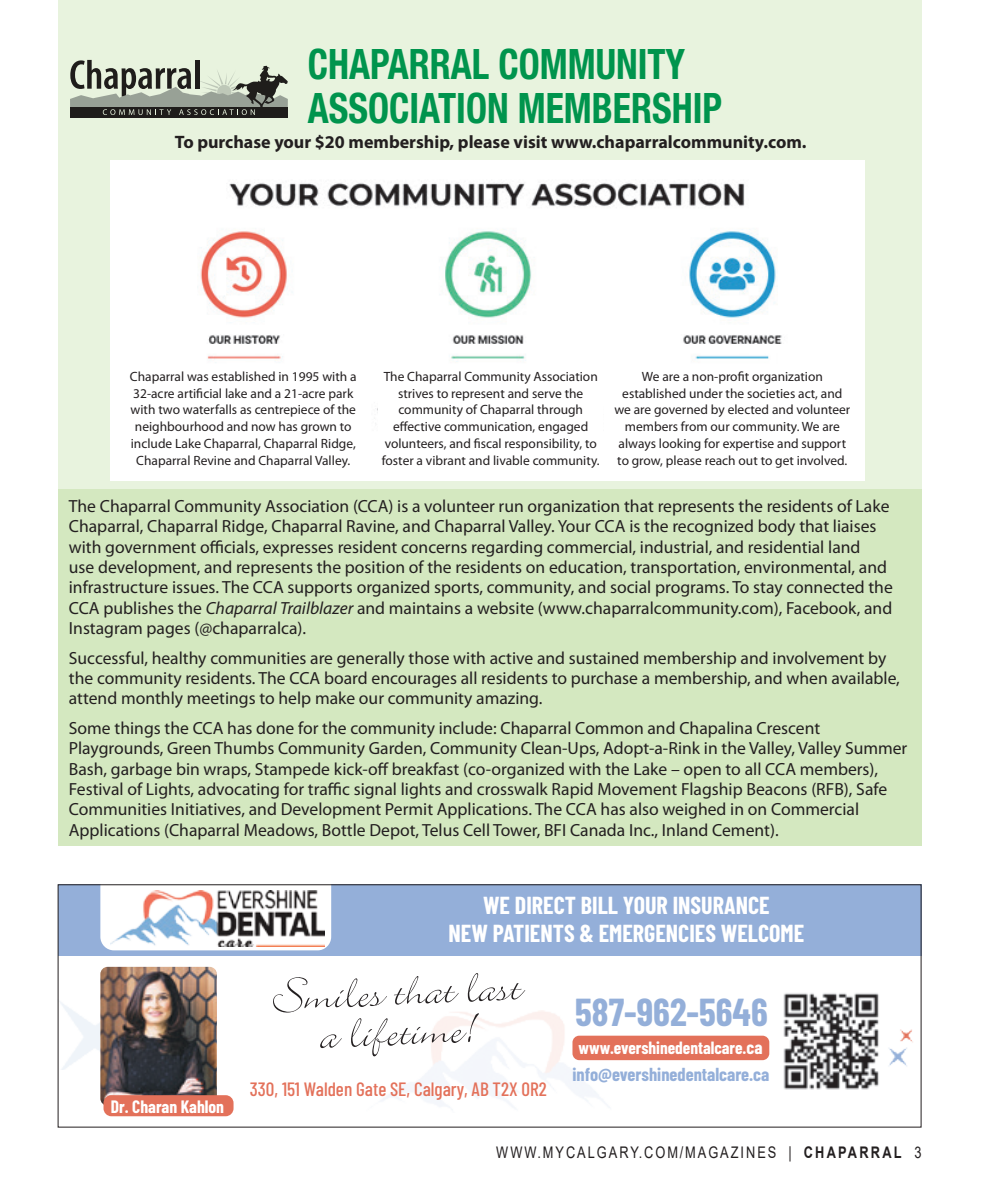
<style>
.page{position:relative;width:990px;height:1188px;background:#fff}
.page>*{position:absolute;margin:0;border:0;box-sizing:border-box;transform-origin:0 0}
.t1{font:52px/40px "Bickley Script";color:#231f20;text-align:center}
.t2{font:700 condensed 42px/44px "Helvetica Neue LT Std";color:#00944d;scale:.9 1}
.t3{font:700 38px "Barlow Condensed";color:#94afd9}
.t4{font:700 24px/28px "Barlow Condensed";color:#fff;text-align:center}
.t5{font:500 19.2px "Barlow Condensed";color:#e3715a}
.t6{font:700 18.4px "Barlow Condensed";color:#94afd9}
.Subhead{font:700 18px "Myriad Pro";color:#231f20}
.Body_text{font:17.6px/20.4px "Myriad Pro";color:#231f20}
.t7{font:700 17.4px "Barlow Condensed";color:#fff}
.t8{font:700 17.2px "Barlow Condensed";color:#fff}
.t9{font:16px "Arial";letter-spacing:.155em;color:#231f20;scale:.8 1}
.Body_text-2{font:13.4px/16.8px "Myriad Pro";color:#231f20;text-align:center}
.s1{font-style:italic}
.s2{font-size:18.2px}
.s3{font-weight:700}
</style>
<div class="page">
<div style="left:58px;top:0;width:864px;height:838px;background:#e8f3de"></div>
<div style="left:58px;top:489px;width:864px;height:357px;background:#d4e8c0"></div>
<svg style="left:70px;top:59px;width:218px;height:59px"></svg>
<img style="left:110px;top:160px;width:755px;height:320px">
<div style="left:118px;top:371px;width:251px;height:101px;background:#fff"></div>
<div style="left:379px;top:371px;width:224px;height:101px;background:#fff"></div>
<div style="left:612px;top:371px;width:240px;height:101px;background:#fff"></div>
<img style="left:783px;top:993px;width:74px;height:97px">
<div style="left:58px;top:884px;width:864px;height:72px;background:#94afd9"></div>
<img style="left:857px;top:993px;width:56px;height:97px">
<img style="left:100px;top:967px;width:117px;height:139px">
<svg style="left:100px;top:886px;width:231px;height:64px;background:#f9fafb"></svg>
<img style="left:111px;top:891px;width:214px;height:56px">
<div style="left:104px;top:1095px;width:130px;height:21px;background:#e3715a;border-radius:8px"></div>
<div style="left:572px;top:1036px;width:197px;height:24px;background:#e3715a;border-radius:7px"></div>
<div style="left:58px;top:884px;width:864px;height:244px;border:1px solid #231f20"></div>
<p class="t2" style="left:308px;top:42px;width:462px">CHAPARRAL COMMUNITY<br>ASSOCIATION MEMBERSHIP</p>
<p class="Subhead" style="left:175px;top:130px;width:633px">To purchase your $20 membership, please visit www.chaparralcommunity.com.</p>
<p class="Body_text-2" style="left:130px;top:368px;width:228px">Chaparral was established in 1995 with a 32-acre artificial lake and a 21-acre park with two waterfalls as centrepiece of the neighbourhood and now has grown to include Lake Chaparral, Chaparral Ridge, Chaparral Revine and Chaparral Valley.</p>
<p class="Body_text-2" style="left:382px;top:368px;width:219px">The Chaparral Community Association strives to represent and serve the community of Chaparral through effective communication, engaged volunteers, and fiscal responsibility, to foster a vibrant and livable community.</p>
<p class="Body_text-2" style="left:614px;top:368px;width:237px">We are a non-profit organization established under the societies act, and we are governed by elected and volunteer members from our community. We are always looking for expertise and support to grow, please reach out to get involved.</p>
<p class="Body_text" style="left:69px;top:495px;width:826px">The Chaparral Community Association (CCA) is a volunteer run organization that represents the residents of Lake Chaparral, Chaparral Ridge, Chaparral Ravine, and Chaparral Valley. Your CCA is the recognized body that liaises with government officials, expresses resident concerns regarding commercial, industrial, and residential land<br>use development, and represents the position of the residents on education, transportation, environmental, and infrastructure issues. The CCA supports organized sports, community, and social programs. To stay connected the CCA publishes the <span class="s1">Chaparral Trailblazer</span> and maintains a website (www.chaparralcommunity.com), Facebook, and Instagram pages (@chaparralca).</p>
<p class="Body_text" style="left:69px;top:647px;width:833px">Successful, healthy communities are generally those with active and sustained membership and involvement by the community residents. The CCA board encourages all residents to purchase a membership, and when available, attend monthly meetings to help make our community amazing.</p>
<p class="Body_text" style="left:69px;top:717px;width:840px">Some things the CCA has done for the community include: Chaparral Common and Chapalina Crescent Playgrounds, Green Thumbs Community Garden, Community Clean-Ups, Adopt-a-Rink in the Valley, Valley Summer Bash, garbage bin wraps, Stampede kick-off breakfast (co-organized with the Lake – open to all CCA members), Festival of Lights, advocating for traffic signal lights and crosswalk Rapid Movement Flagship Beacons (RFB), Safe Communities Initiatives, and Development Permit Applications. The CCA has also weighed in on Commercial Applications (Chaparral Meadows, Bottle Depot, Telus Cell Tower, BFI Canada Inc., Inland Cement).</p>
<p class="t7" style="left:111px;top:1094px;width:115px">Dr. Charan Kahlon</p>
<p class="t4" style="left:449px;top:890px;width:357px">WE DIRECT BILL YOUR INSURANCE<br>NEW PATIENTS &amp; EMERGENCIES WELCOME</p>
<p class="t1" style="left:270px;top:978px;width:253px;rotate:-2deg">Smiles that last a lifetime!</p>
<p class="t3" style="left:575px;top:986px;width:194px">587-962-5646</p>
<p class="t8" style="left:578px;top:1035px;width:185px">www.evershinedentalcare.<span class="s2">ca</span></p>
<p class="t5" style="left:250px;top:1075px;width:298px">330, 151 Walden Gate SE, Calgary, AB T2X 0R2</p>
<p class="t6" style="left:572px;top:1061px;width:198px">info@evershinedentalcare.ca</p>
<p class="t9" style="left:496px;top:1141px;width:533px">WWW.MYCALGARY.COM/MAGAZINES | <span class="s3">CHAPARRAL</span> 3</p>
</div>
